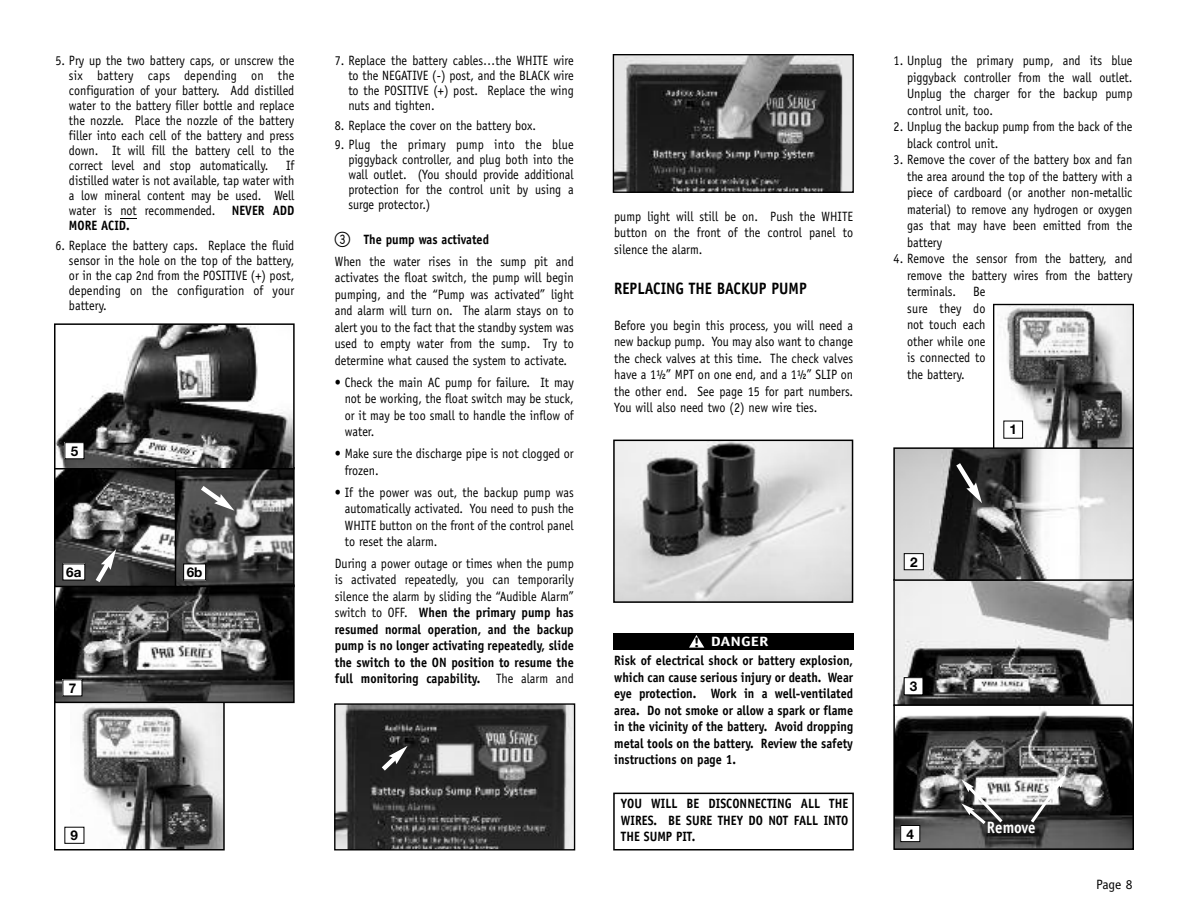
<style>
.page{position:relative;width:1188px;height:918px;background:#fff}
.page>*{position:absolute;margin:0;border:0;box-sizing:border-box;transform-origin:0 0}
.t1{font:700 16.5px "Officina Sans";color:#000;scale:.9 1}
.t2{font:700 16.5px "Officina Sans";color:#fff;scale:.9 1}
.t3{font:13.5px/16.5px "Officina Sans";color:#000;text-align:justify;scale:.9 1}
.t4{font:700 13.5px/16.5px "Officina Sans";color:#000;text-align:justify;scale:.9 1}
.t5{font:700 13.5px "Helvetica Neue";color:#000}
.t6{font:700 13.5px "Officina Sans";color:#fff;scale:1.25 1}
.t7{font:13.5px "Officina Sans";color:#000}
.s1{font-weight:700}
.s2{font-family:"Digitsand Pairs C";font-size:25.5px}
.s3{font-weight:400}
.s4{color:#000}
</style>
<div class="page">
<svg style="left:120px;top:218px;width:17px;height:1px"></svg>
<div style="left:613px;top:634px;width:241px;height:16px;background:#000"></div>
<svg style="left:689px;top:635px;width:15px;height:13px"></svg>
<img style="left:70px;top:704px;width:152px;height:143px">
<div style="left:54px;top:701px;width:171px;height:149px;border:2px solid #000"></div>
<div style="left:65px;top:827px;width:19px;height:16px;background:#fff"></div>
<div style="left:64px;top:827px;width:20px;height:17px;border:1px solid #000"></div>
<img style="left:336px;top:705px;width:237px;height:143px">
<div style="left:334px;top:703px;width:241px;height:147px;border:1px solid #000"></div>
<img style="left:615px;top:56px;width:237px;height:135px">
<div style="left:613px;top:54px;width:241px;height:139px;border:1px solid #000"></div>
<svg style="left:377px;top:746px;width:31px;height:29px"></svg>
<div style="left:613px;top:793px;width:241px;height:57px;border:2px solid #000"></div>
<img style="left:616px;top:443px;width:234px;height:157px">
<div style="left:613px;top:440px;width:240px;height:163px;border:2px solid #000"></div>
<img style="left:895px;top:581px;width:237px;height:123px">
<div style="left:904px;top:678px;width:19px;height:17px;background:#fff"></div>
<div style="left:904px;top:677px;width:19px;height:18px;border:1px solid #000"></div>
<img style="left:1003px;top:306px;width:129px;height:141px">
<div style="left:993px;top:304px;width:141px;height:146px;border:1px solid #000"></div>
<div style="left:1004px;top:421px;width:19px;height:17px;background:#fff"></div>
<svg style="left:896px;top:450px;width:235px;height:128px"></svg>
<div style="left:893px;top:447px;width:241px;height:134px;border:2px solid #000"></div>
<div style="left:904px;top:554px;width:19px;height:16px;background:#fff"></div>
<div style="left:904px;top:553px;width:20px;height:17px;border:1px solid #000"></div>
<svg style="left:952px;top:458px;width:30px;height:45px"></svg>
<svg style="left:896px;top:710px;width:235px;height:137px"></svg>
<div style="left:893px;top:704px;width:241px;height:146px;border:2px solid #000"></div>
<div style="left:901px;top:825px;width:19px;height:17px;background:#fff"></div>
<div style="left:900px;top:825px;width:20px;height:17px;border:1px solid #000"></div>
<svg style="left:1028px;top:775px;width:38px;height:51px"></svg>
<svg style="left:961px;top:780px;width:45px;height:47px"></svg>
<img style="left:57px;top:588px;width:235px;height:112px">
<div style="left:54px;top:585px;width:241px;height:118px;border:2px solid #000"></div>
<div style="left:63px;top:680px;width:19px;height:16px;background:#fff"></div>
<img style="left:57px;top:470px;width:117px;height:114px">
<div style="left:54px;top:467px;width:123px;height:120px;border:2px solid #000"></div>
<div style="left:63px;top:564px;width:22px;height:16px;background:#fff"></div>
<svg style="left:178px;top:470px;width:114px;height:114px"></svg>
<div style="left:175px;top:467px;width:120px;height:120px;border:2px solid #000"></div>
<div style="left:184px;top:564px;width:22px;height:16px;background:#fff"></div>
<div style="left:183px;top:564px;width:23px;height:16px;border:1px solid #000"></div>
<svg style="left:57px;top:326px;width:235px;height:141px"></svg>
<div style="left:54px;top:323px;width:241px;height:147px;border:2px solid #000"></div>
<div style="left:65px;top:443px;width:19px;height:16px;background:#fff"></div>
<div style="left:65px;top:442px;width:19px;height:17px;border:1px solid #000"></div>
<svg style="left:91px;top:549px;width:25px;height:38px"></svg>
<svg style="left:196px;top:481px;width:38px;height:30px"></svg>
<p class="t3" style="left:69px;top:54px;width:252px;line-height:15px;text-indent:-13px">5. Pry up the two battery caps, or unscrew the six battery caps depending on the configuration of your battery. Add distilled water to the battery filler bottle and replace the nozzle. Place the nozzle of the battery filler into each cell of the battery and press down. It will fill the battery cell to the correct level and stop automatically.</p>
<p class="t3" style="left:69px;top:159px;width:252px;line-height:15px;text-indent:217px">If distilled water is not available, tap water with a low mineral content may be used. Well water is not recommended. <span class="s1">NEVER ADD MORE ACID.</span></p>
<p class="t3" style="left:69px;top:239px;width:252px;line-height:15px;text-indent:-14px">6. Replace the battery caps. Replace the fluid sensor in the hole on the top of the battery, or in the cap 2nd from the POSITIVE (+) post, depending on the configuration of your battery.</p>
<p class="t5" style="left:71px;top:446px;width:9px">5</p>
<p class="t5" style="left:66px;top:567px;width:17px">6a</p>
<p class="t5" style="left:187px;top:567px;width:17px">6b</p>
<p class="t5" style="left:69px;top:683px;width:9px">7</p>
<p class="t3" style="left:348px;top:54px;width:252px;line-height:15px;text-indent:-13px">7. Replace the battery cables…the WHITE wire to the NEGATIVE (-) post, and the BLACK wire to the POSITIVE (+) post. Replace the wing nuts and tighten.</p>
<p class="t3" style="left:335px;top:118px;width:225px">8. Replace the cover on the battery box.</p>
<p class="t3" style="left:348px;top:138px;width:252px;line-height:15px;text-indent:-14px">9. Plug the primary pump into the blue piggyback controller, and plug both into the wall outlet. (You should provide additional protection for the control unit by using a surge protector.)</p>
<p class="t3" style="left:335px;top:230px;width:267px;line-height:21.9px"><span class="s2">3</span> <span class="s1">The pump was activated<br></span>When the water rises in the sump pit and</p>
<p class="t3" style="left:335px;top:271px;width:267px">activates the float switch, the pump will begin pumping, and the “Pump was activated” light and alarm will turn on. The alarm stays on to alert you to the fact that the standby system was used to empty water from the sump. Try to determine what caused the system to activate.</p>
<p class="t3" style="left:345px;top:375px;width:256px;text-indent:-10px">• Check the main AC pump for failure. It may not be working, the float switch may be stuck, or it may be too small to handle the inflow of water.</p>
<p class="t3" style="left:345px;top:446px;width:256px;text-indent:-10px">• Make sure the discharge pipe is not clogged or frozen.</p>
<p class="t3" style="left:345px;top:485px;width:256px;text-indent:-10px">• If the power was out, the backup pump was automatically activated. You need to push the WHITE button on the front of the control panel to reset the alarm.</p>
<p class="t4" style="left:335px;top:556px;width:267px"><span class="s3">During a power outage or times when the pump is activated repeatedly, you can temporarily silence the alarm by sliding the “Audible Alarm” switch to OFF.</span> When the primary pump has resumed normal operation, and the backup pump is no longer activating repeatedly, slide the switch to the ON position to resume the full monitoring capability. <span class="s3">The alarm and</span></p>
<p class="t5" style="left:71px;top:831px;width:9px">9</p>
<p class="t3" style="left:614px;top:209px;width:267px">pump light will still be on. Push the WHITE button on the front of the control panel to silence the alarm.</p>
<p class="t1" style="left:614px;top:282px;width:215px">REPLACING THE BACKUP PUMP</p>
<p class="t3" style="left:614px;top:318px;width:267px">Before you begin this process, you will need a new backup pump. You may also want to change the check valves at this time. The check valves have a 1½” MPT on one end, and a 1½” SLIP on the other end. See page 15 for part numbers.<br>You will also need two (2) new wire ties.</p>
<p class="t6" style="left:694px;top:636px;width:61px"><span class="s4">!</span> DANGER</p>
<p class="t4" style="left:614px;top:654px;width:267px">Risk of electrical shock or battery explosion, which can cause serious injury or death. Wear eye protection. Work in a well-ventilated area. Do not smoke or allow a spark or flame in the vicinity of the battery. Avoid dropping metal tools on the battery. Review the safety instructions on page 1.</p>
<p class="t4" style="left:621px;top:796px;width:254px">YOU WILL BE DISCONNECTING ALL THE WIRES. BE SURE THEY DO NOT FALL INTO THE SUMP PIT.</p>
<p class="t3" style="left:907px;top:54px;width:252px;text-indent:-13px">1. Unplug the primary pump, and its blue piggyback controller from the wall outlet.<br>Unplug the charger for the backup pump control unit, too.</p>
<p class="t3" style="left:907px;top:120px;width:252px;text-indent:-13px">2. Unplug the backup pump from the back of the black control unit.</p>
<p class="t3" style="left:907px;top:153px;width:252px;text-indent:-13px">3. Remove the cover of the battery box and fan the area around the top of the battery with a piece of cardboard (or another non-metallic material) to remove any hydrogen or oxygen gas that may have been emitted from the battery</p>
<p class="t3" style="left:907px;top:252px;width:252px;text-indent:-14px">4. Remove the sensor from the battery, and remove the battery wires from the battery terminals.</p>
<p class="t3" style="left:907px;top:285px;width:89px;text-indent:66px">Be sure they do not touch each other while one is connected to the battery.</p>
<p class="t5" style="left:910px;top:557px;width:9px">2</p>
<p class="t5" style="left:910px;top:681px;width:9px">3</p>
<p class="t5" style="left:906px;top:829px;width:9px">4</p>
<p class="t5" style="left:1009px;top:424px;width:9px">1</p>
<p class="t2" style="left:987px;top:822px;width:56px">Remove</p>
<p class="t7" style="left:1096px;top:879px;width:38px">Page 8</p>
</div>
